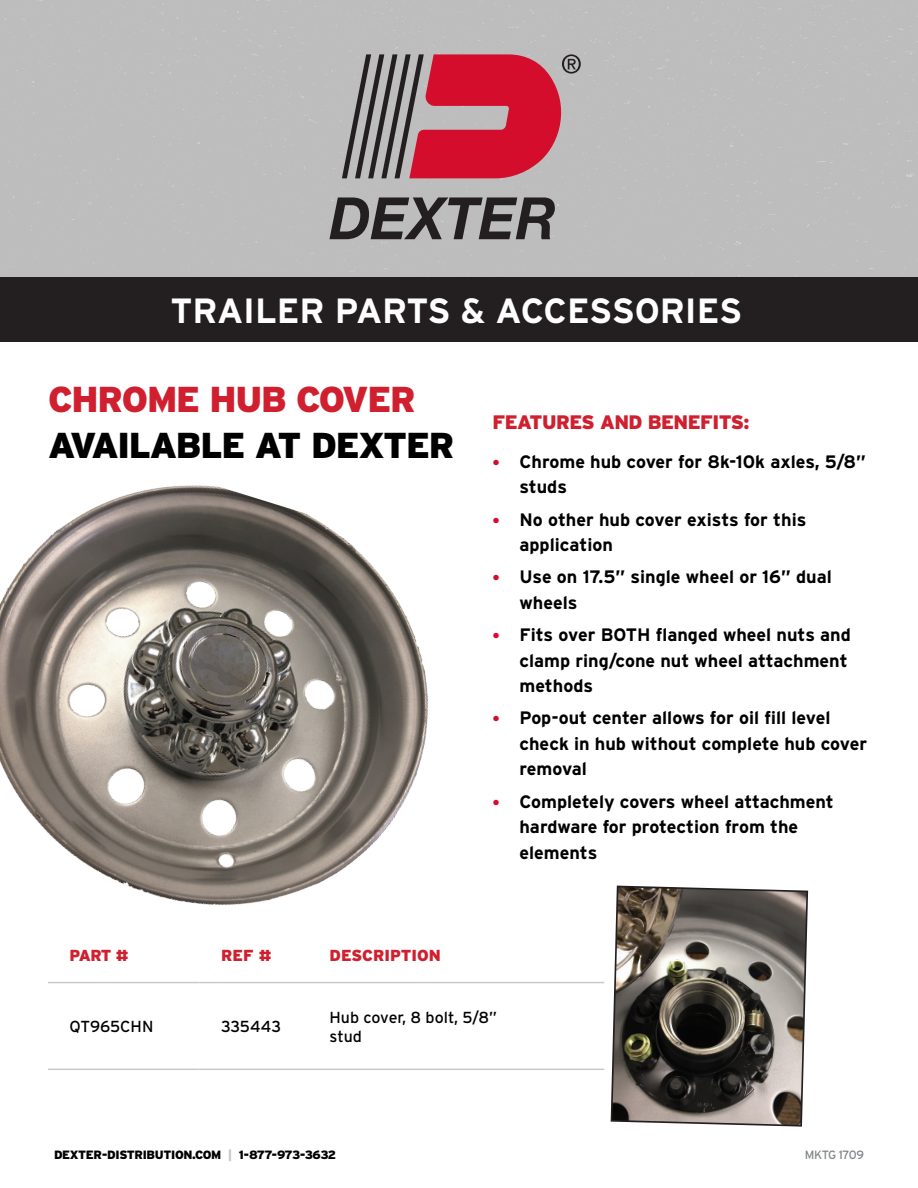
<style>
.page{position:relative;width:918px;height:1188px;background:#fff}
.page>*{position:absolute;margin:0;border:0;box-sizing:border-box;transform-origin:0 0}
.t1{font:900 36px "Interstate";letter-spacing:-.035em;color:#000001}
.t2{font:900 36px "Interstate";letter-spacing:-.035em;color:#d0202f}
.Level_2_paragraph{font:700 34.95px "Interstate";letter-spacing:-.005em;color:#fff}
.t3{font:900 19.5px "Interstate";letter-spacing:-.03em;color:#d0202f}
.t4{font:700 18px/25.5px "Interstate";color:#000001}
.t5{font:15.9px/19.2px "Interstate";color:#000001}
.t6{font:900 15.9px "Interstate";color:#d0202f}
.t7{font:900 12px "Interstate";letter-spacing:-.03em;color:#000001}
.t8{font:12px "Interstate";letter-spacing:-.045em;color:#808588}
.s1{font-size:15px;color:#d30d2b}
.s2{color:#c7cacc}
</style>
<div class="page">
<div style="left:0;top:0;width:918px;height:277px;background:#bdbdbd"></div>
<div style="left:0;top:277px;width:918px;height:65px;background:#231f20"></div>
<svg style="left:329px;top:197px;width:226px;height:42px;background:#706e6e"></svg>
<svg style="left:342px;top:54px;width:239px;height:124px;background:#b65b69"></svg>
<hr style="left:48px;top:1069px;width:152px;height:1px;background:#c7cacc">
<hr style="left:200px;top:1069px;width:108px;height:1px;background:#c7cacc">
<hr style="left:308px;top:1069px;width:296px;height:1px;background:#c7cacc">
<hr style="left:48px;top:982px;width:152px;height:1px;background:#c7cacc">
<hr style="left:200px;top:982px;width:108px;height:1px;background:#c7cacc">
<hr style="left:308px;top:982px;width:296px;height:1px;background:#c7cacc">
<img style="left:0;top:485px;width:547px;height:497px">
<svg style="left:610px;top:885px;width:199px;height:242px;background:#6d6861"></svg>
<p class="Level_2_paragraph" style="left:170px;top:290px;width:573px">TRAILER PARTS &amp; ACCESSORIES</p>
<p class="t2" style="left:48px;top:378px;width:370px">CHROME HUB COVER</p>
<p class="t1" style="left:48px;top:423px;width:408px">AVAILABLE AT DEXTER</p>
<p class="t6" style="left:70px;top:946px;width:61px">PART #</p>
<p class="t6" style="left:221px;top:946px;width:52px">REF #</p>
<p class="t6" style="left:330px;top:946px;width:113px">DESCRIPTION</p>
<p class="t3" style="left:492px;top:410px;width:258px">FEATURES AND BENEFITS:</p>
<p class="t4" style="left:519px;top:449px;width:348px;text-indent:-27px"><span class="s1">•</span> Chrome hub cover for 8k-10k axles, 5/8” studs</p>
<p class="t4" style="left:519px;top:506px;width:288px;text-indent:-27px"><span class="s1">•</span> No other hub cover exists for this application</p>
<p class="t4" style="left:519px;top:564px;width:314px;text-indent:-27px"><span class="s1">•</span> Use on 17.5” single wheel or 16” dual wheels</p>
<p class="t4" style="left:519px;top:622px;width:333px;text-indent:-27px"><span class="s1">•</span> Fits over BOTH flanged wheel nuts and clamp ring/cone nut wheel attachment methods</p>
<p class="t4" style="left:519px;top:705px;width:349px;text-indent:-27px"><span class="s1">•</span> Pop-out center allows for oil fill level check in hub without complete hub cover removal</p>
<p class="t4" style="left:519px;top:788px;width:316px;text-indent:-27px"><span class="s1">•</span> Completely covers wheel attachment hardware for protection from the elements</p>
<p class="t5" style="left:70px;top:1017px;width:85px">QT965CHN</p>
<p class="t5" style="left:221px;top:1017px;width:62px">335443</p>
<p class="t5" style="left:330px;top:1007px;width:169px">Hub cover, 8 bolt, 5/8” stud</p>
<p class="t7" style="left:54px;top:1147px;width:284px">DEXTER-DISTRIBUTION.COM <span class="s2">|</span> 1-877-973-3632</p>
<p class="t8" style="left:805px;top:1147px;width:61px">MKTG 1709</p>
</div>
